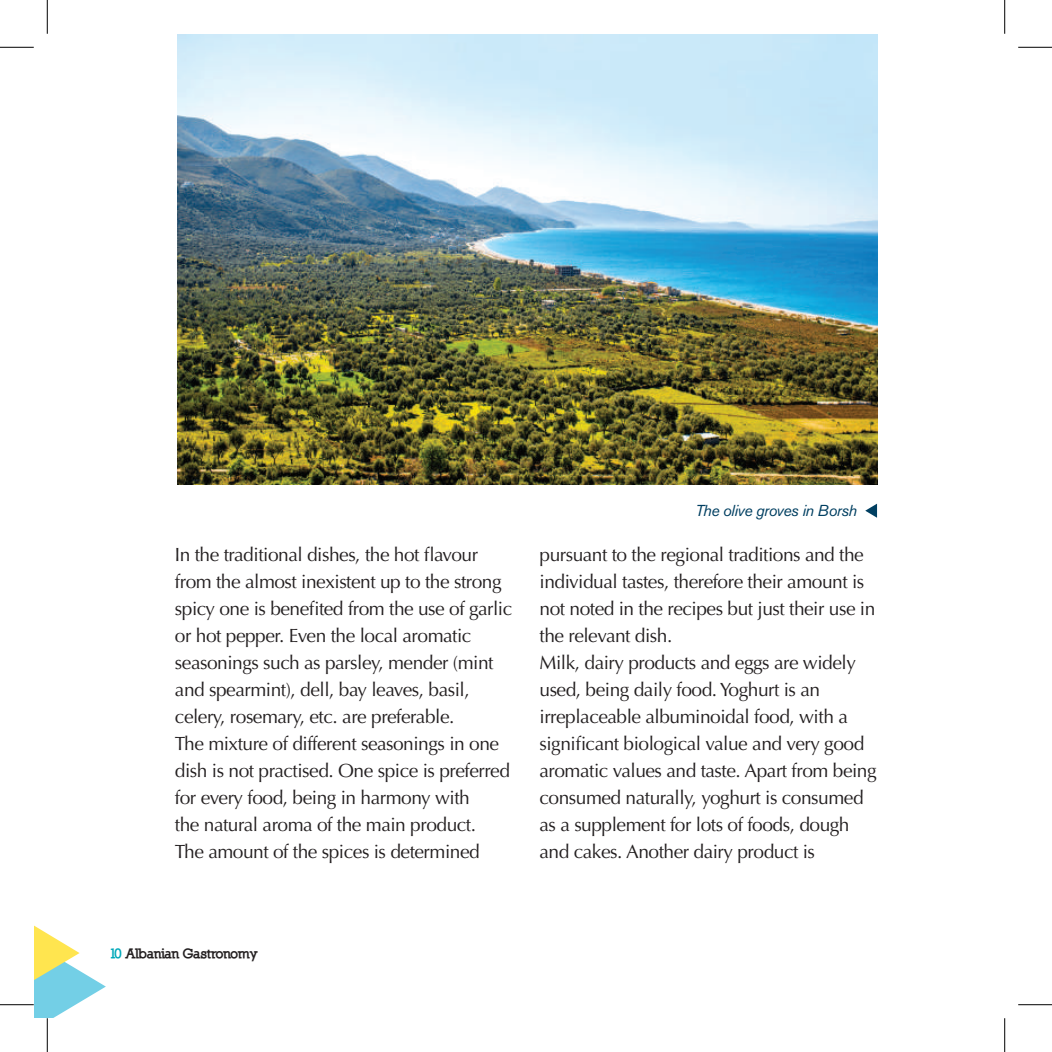
<style>
.page{position:relative;width:1052px;height:1052px;background:#fff}
.page>*{position:absolute;margin:0;border:0;box-sizing:border-box;transform-origin:0 0}
.t1{font:19.12px/27px "Optima LT Std";letter-spacing:-.025em;color:#231f20}
.t2{font:italic 15.75px "Akzidenz Grotesk Std";letter-spacing:-.025em;color:#003f61}
.t3{font:900 13.5px "Nilland";letter-spacing:-.025em;color:#231f20}
.s1{color:#00a8b9}
</style>
<div class="page">
<svg style="left:34px;top:925px;width:72px;height:92px"></svg>
<svg style="left:865px;top:504px;width:11px;height:13px"></svg>
<img style="left:178px;top:34px;width:698px;height:450px">
<hr style="left:0;top:47px;width:34px;height:1px;background:#000">
<hr style="left:1017px;top:47px;width:34px;height:1px;background:#000">
<hr style="left:0;top:1004px;width:34px;height:1px;background:#000">
<hr style="left:1017px;top:1004px;width:34px;height:1px;background:#000">
<hr style="left:47px;top:0;width:1px;height:34px;background:#000">
<hr style="left:47px;top:1017px;width:1px;height:34px;background:#000">
<hr style="left:1004px;top:0;width:1px;height:34px;background:#000">
<hr style="left:1004px;top:1017px;width:1px;height:34px;background:#000">
<p class="t2" style="left:695px;top:501px;width:163px">The olive groves in Borsh</p>
<p class="t1" style="left:175px;top:541px;width:339px">In the traditional dishes, the hot flavour from the almost inexistent up to the strong spicy one is benefited from the use of garlic or hot pepper. Even the local aromatic seasonings such as parsley, mender (mint and spearmint), dell, bay leaves, basil, celery, rosemary, etc. are preferable.<br>The mixture of different seasonings in one dish is not practised. One spice is preferred for every food, being in harmony with<br>the natural aroma of the main product.<br>The amount of the spices is determined</p>
<p class="t1" style="left:539px;top:541px;width:338px">pursuant to the regional traditions and the individual tastes, therefore their amount is not noted in the recipes but just their use in the relevant dish.<br>Milk, dairy products and eggs are widely used, being daily food. Yoghurt is an irreplaceable albuminoidal food, with a significant biological value and very good aromatic values and taste. Apart from being consumed naturally, yoghurt is consumed as a supplement for lots of foods, dough and cakes. Another dairy product is</p>
<p class="t3" style="left:109px;top:945px;width:150px"><span class="s1">10</span> Albanian Gastronomy</p>
</div>
